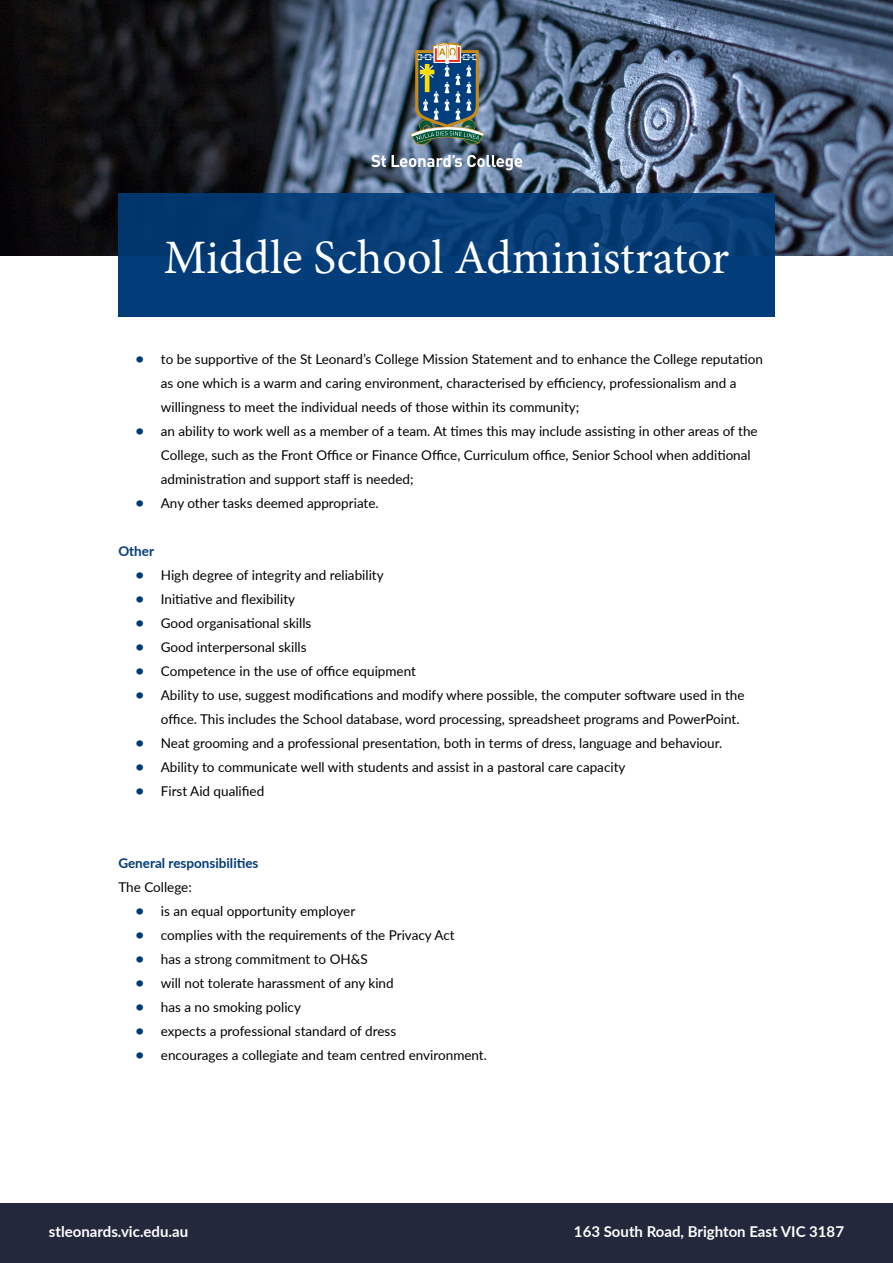
<style>
.page{position:relative;width:893px;height:1263px;background:#fff}
.page>*{position:absolute;margin:0;border:0;box-sizing:border-box;transform-origin:0 0}
.Heading{font:48px "Minion Pro";color:#fff}
.Body{font:700 15px "Lato";color:#fff}
.Body_Bullets{font:13.5px/24px "Lato";color:#000}
.Body_Bullets-2{font:700 13.5px "Lato";color:#003b78}
.s1{font-weight:700;font-size:15px;color:#003b78}
</style>
<div class="page">
<svg style="left:0;top:0;width:893px;height:255px"></svg>
<div style="left:118px;top:193px;width:657px;height:124px;background:#003b78"></div>
<svg style="left:371px;top:155px;width:15px;height:12px"></svg>
<svg style="left:392px;top:155px;width:130px;height:15px"></svg>
<img style="left:410px;top:43px;width:74px;height:104px">
<div style="left:0;top:1203px;width:893px;height:60px;background:#24283c"></div>
<p class="Heading" style="left:164px;top:225px;width:567px">Middle School Administrator</p>
<p class="Body_Bullets" style="left:161px;top:346px;width:604px;text-indent:-26px"><span class="s1">•</span> to be supportive of the St Leonard’s College Mission Statement and to enhance the College reputation as one which is a warm and caring environment, characterised by efficiency, professionalism and a willingness to meet the individual needs of those within its community;</p>
<p class="Body_Bullets" style="left:161px;top:418px;width:598px;text-indent:-26px"><span class="s1">•</span> an ability to work well as a member of a team. At times this may include assisting in other areas of the<br>College, such as the Front Office or Finance Office, Curriculum office, Senior School when additional administration and support staff is needed;</p>
<p class="Body_Bullets" style="left:135px;top:490px;width:245px"><span class="s1">•</span> Any other tasks deemed appropriate.</p>
<p class="Body_Bullets-2" style="left:118px;top:541px;width:37px">Other</p>
<p class="Body_Bullets" style="left:135px;top:562px;width:250px"><span class="s1">•</span> High degree of integrity and reliability</p>
<p class="Body_Bullets" style="left:135px;top:586px;width:161px"><span class="s1">•</span> Initiative and flexibility</p>
<p class="Body_Bullets" style="left:135px;top:610px;width:177px"><span class="s1">•</span> Good organisational skills</p>
<p class="Body_Bullets" style="left:135px;top:634px;width:173px"><span class="s1">•</span> Good interpersonal skills</p>
<p class="Body_Bullets" style="left:135px;top:658px;width:282px"><span class="s1">•</span> Competence in the use of office equipment</p>
<p class="Body_Bullets" style="left:161px;top:682px;width:585px;text-indent:-26px"><span class="s1">•</span> Ability to use, suggest modifications and modify where possible, the computer software used in the office. This includes the School database, word processing, spreadsheet programs and PowerPoint.</p>
<p class="Body_Bullets" style="left:135px;top:730px;width:588px"><span class="s1">•</span> Neat grooming and a professional presentation, both in terms of dress, language and behaviour.</p>
<p class="Body_Bullets" style="left:135px;top:754px;width:492px"><span class="s1">•</span> Ability to communicate well with students and assist in a pastoral care capacity</p>
<p class="Body_Bullets" style="left:135px;top:778px;width:130px"><span class="s1">•</span> First Aid qualified</p>
<p class="Body_Bullets-2" style="left:118px;top:853px;width:142px">General responsibilities</p>
<p class="Body_Bullets" style="left:118px;top:874px;width:75px">The College:</p>
<p class="Body_Bullets" style="left:135px;top:898px;width:221px"><span class="s1">•</span> is an equal opportunity employer</p>
<p class="Body_Bullets" style="left:135px;top:922px;width:321px"><span class="s1">•</span> complies with the requirements of the Privacy Act</p>
<p class="Body_Bullets" style="left:135px;top:946px;width:234px"><span class="s1">•</span> has a strong commitment to OH&amp;S</p>
<p class="Body_Bullets" style="left:135px;top:970px;width:260px"><span class="s1">•</span> will not tolerate harassment of any kind</p>
<p class="Body_Bullets" style="left:135px;top:994px;width:167px"><span class="s1">•</span> has a no smoking policy</p>
<p class="Body_Bullets" style="left:135px;top:1018px;width:262px"><span class="s1">•</span> expects a professional standard of dress</p>
<p class="Body_Bullets" style="left:135px;top:1042px;width:353px"><span class="s1">•</span> encourages a collegiate and team centred environment.</p>
<p class="Body" style="left:49px;top:1220px;width:141px">stleonards.vic.edu.au</p>
<p class="Body" style="left:574px;top:1220px;width:272px">163 South Road, Brighton East VIC 3187</p>
</div>
